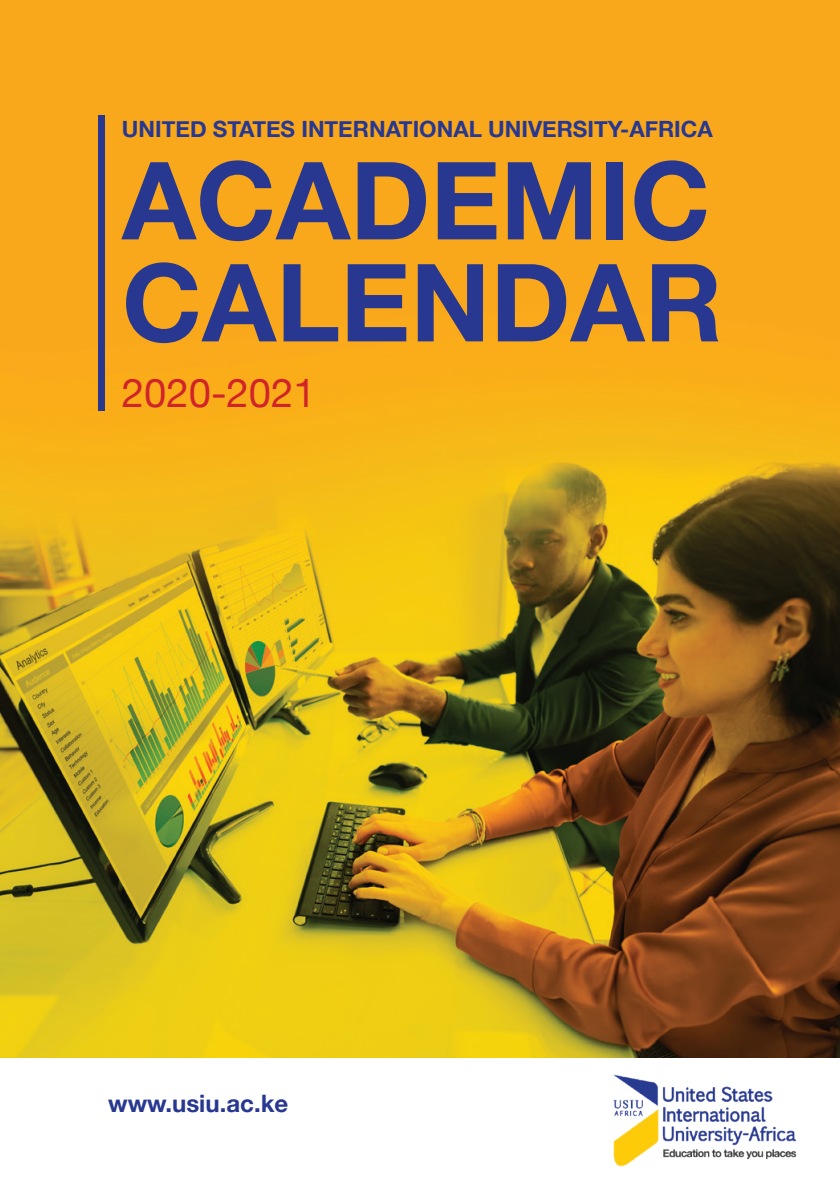
<style>
.page{position:relative;width:840px;height:1191px;background:#fff}
.page>*{position:absolute;margin:0;border:0;box-sizing:border-box;transform-origin:0 0}
.t1{font:700 108px/102px "Helvetica Neue";color:#283890}
.t2{font:40px "Helvetica Neue";color:#d1232a}
.t3{font:700 24px "Helvetica Neue";color:#283890}
.t4{font:700 22.4px "Helvetica Neue";color:#283890}
</style>
<div class="page">
<img style="left:0;top:0;width:839px;height:1057px">
<div style="left:98px;top:115px;width:7px;height:296px;background:#283890"></div>
<img style="left:613px;top:1074px;width:184px;height:93px">
<p class="t4" style="left:122px;top:112px;width:592px">UNITED STATES INTERNATIONAL UNIVERSITY-AFRICA</p>
<h1 class="t1" style="left:122px;top:153px;width:602px">ACADEMIC<br>CALENDAR</h1>
<h2 class="t2" style="left:122px;top:364px;width:195px">2020-2021</h2>
<p class="t3" style="left:108px;top:1085px;width:181px">www.usiu.ac.ke</p>
</div>
